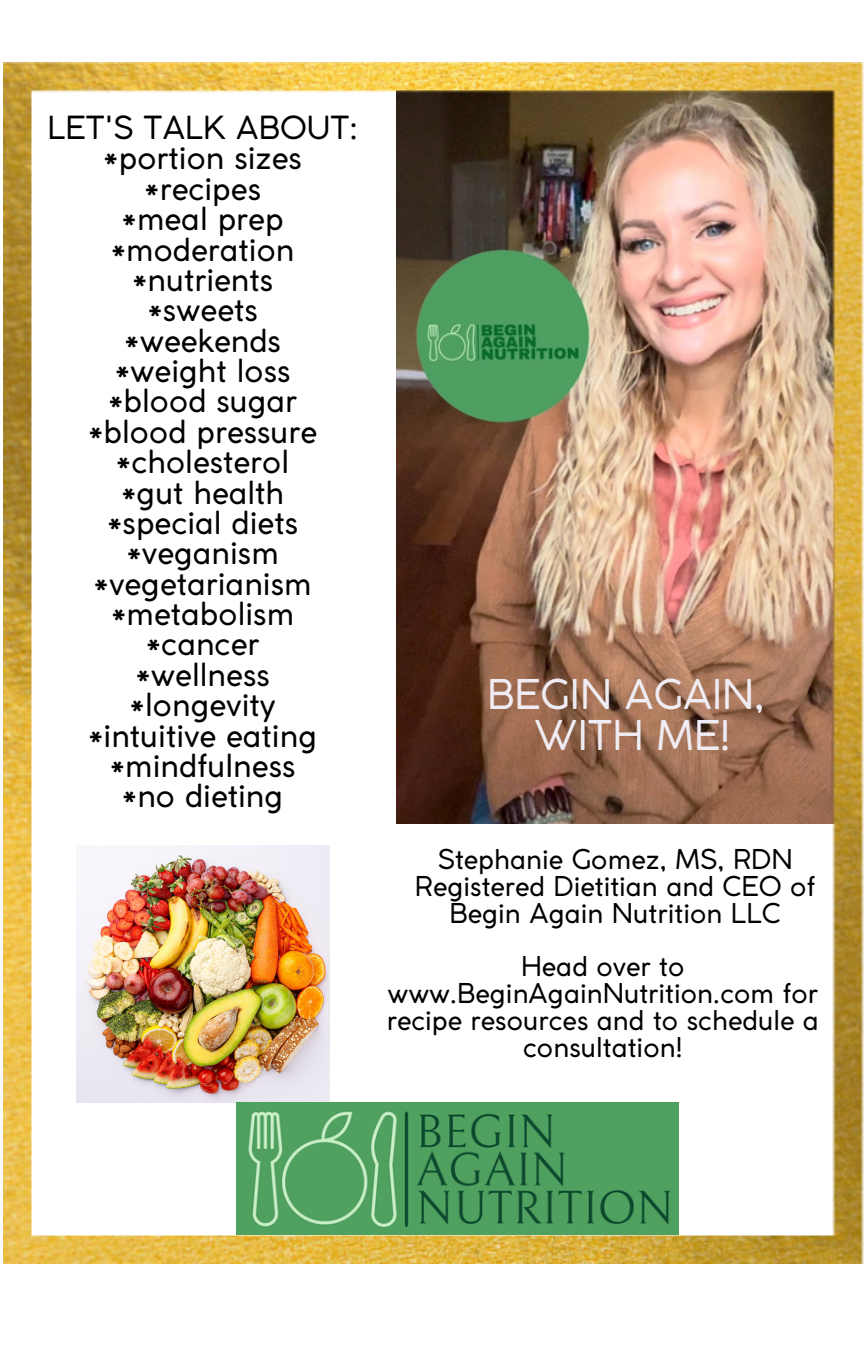
<style>
.page{position:relative;width:864px;height:1350px;background:#fff}
.page>*{position:absolute;margin:0;border:0;box-sizing:border-box;transform-origin:0 0}
.t1{font:40.5px/40.5px "Coco Gothic";color:#efecf3;text-align:center}
.t2{font:31.5px/30.4px "Coco Gothic";color:#000;text-align:center}
.t3{font:27px/27px "Coco Gothic";color:#000;text-align:center}
</style>
<div class="page">
<img style="left:4px;top:62px;width:860px;height:1202px">
<p class="t2" style="left:48px;top:115px;width:312px">LET'S TALK ABOUT: *portion sizes *recipes<br>*meal prep *moderation *nutrients<br>*sweets<br>*weekends<br>*weight loss<br>*blood sugar<br>*blood pressure *cholesterol<br>*gut health<br>*special diets *veganism *vegetarianism *metabolism<br>*cancer<br>*wellness<br>*longevity<br>*intuitive eating *mindfulness<br>*no dieting</p>
<p class="t1" style="left:487px;top:678px;width:279px">BEGIN AGAIN,<br>WITH ME!</p>
<p class="t3" style="left:415px;top:848px;width:402px">Stephanie Gomez, MS, RDN<br>Registered Dietitian and CEO of<br>Begin Again Nutrition LLC</p>
<p class="t3" style="left:387px;top:955px;width:434px">Head over to www.BeginAgainNutrition.com for recipe resources and to schedule a consultation!</p>
</div>
